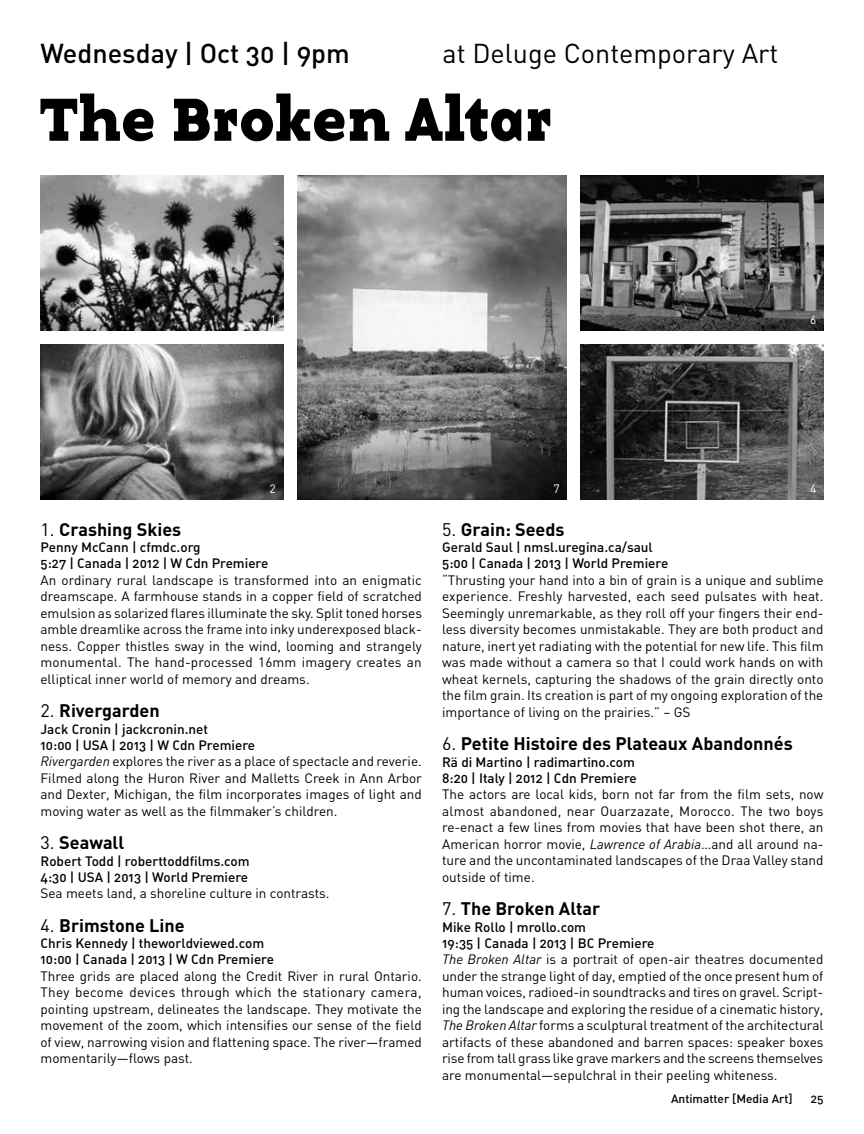
<style>
.page{position:relative;width:864px;height:1134px;background:#fff}
.page>*{position:absolute;margin:0;border:0;box-sizing:border-box;transform-origin:0 0}
.t1{font:63px "Base Twelve Serif B";letter-spacing:-.035em;color:#000}
.t2{font:27px "DIN";color:#000}
.t3{font:27px "DIN Medium Alternate";color:#000}
.t4{font:700 18px "DIN";color:#000}
.t5{font:13.5px/16.5px "DIN";color:#000;text-align:justify}
.t6{font:13.5px/16.5px "DIN Medium Alternate";color:#000}
.t7{font:12px "DIN Medium Alternate";color:#000}
.t8{font:12px "DIN";color:#fff}
.s1{font-weight:400}
.s2{font-style:italic}
</style>
<div class="page">
<img style="left:297px;top:176px;width:270px;height:324px">
<img style="left:40px;top:176px;width:244px;height:155px">
<img style="left:40px;top:344px;width:244px;height:156px">
<img style="left:580px;top:344px;width:244px;height:156px">
<img style="left:580px;top:176px;width:244px;height:155px">
<h2 class="t3" style="left:40px;top:36px;width:311px">Wednesday | Oct 30 | 9pm</h2>
<h2 class="t2" style="left:443px;top:36px;width:338px">at Deluge Contemporary Art</h2>
<h1 class="t1" style="left:40px;top:75px;width:516px">The Broken Altar</h1>
<p class="t8" style="left:270px;top:312px;width:8px">1</p>
<p class="t8" style="left:270px;top:481px;width:8px">2</p>
<p class="t8" style="left:554px;top:481px;width:8px">7</p>
<p class="t8" style="left:810px;top:312px;width:8px">6</p>
<p class="t8" style="left:810px;top:481px;width:8px">4</p>
<h3 class="t4" style="left:40px;top:517px;width:142px"><span class="s1">1.</span> Crashing Skies</h3>
<p class="t6" style="left:40px;top:538px;width:229px">Penny McCann | cfmdc.org<br>5:27 | Canada | 2012 | W Cdn Premiere</p>
<p class="t5" style="left:40px;top:572px;width:383px">An ordinary rural landscape is transformed into an enigmatic dreamscape. A farmhouse stands in a copper field of scratched emulsion as solarized flares illuminate the sky. Split toned horses amble dreamlike across the frame into inky underexposed black&shy;ness. Copper thistles sway in the wind, looming and strangely monumental. The hand-processed 16mm imagery creates an elliptical inner world of memory and dreams.</p>
<h3 class="t4" style="left:40px;top:699px;width:121px"><span class="s1">2.</span> Rivergarden</h3>
<p class="t6" style="left:40px;top:720px;width:216px">Jack Cronin | jackcronin.net<br>10:00 | USA | 2013 | W Cdn Premiere</p>
<p class="t5" style="left:40px;top:753px;width:383px"><span class="s2">Rivergarden</span> explores the river as a place of spectacle and reverie.<br>Filmed along the Huron River and Malletts Creek in Ann Arbor and Dexter, Michigan, the film incorporates images of light and moving water as well as the filmmaker’s children.</p>
<h3 class="t4" style="left:40px;top:831px;width:85px"><span class="s1">3.</span> Seawall</h3>
<p class="t6" style="left:40px;top:852px;width:211px">Robert Todd | roberttoddfilms.com<br>4:30 | USA | 2013 | World Premiere</p>
<p class="t5" style="left:40px;top:885px;width:291px">Sea meets land, a shoreline culture in contrasts.</p>
<h3 class="t4" style="left:40px;top:913px;width:146px"><span class="s1">4.</span> Brimstone Line</h3>
<p class="t6" style="left:40px;top:934px;width:235px">Chris Kennedy | theworldviewed.com<br>10:00 | Canada | 2013 | W Cdn Premiere</p>
<p class="t5" style="left:40px;top:968px;width:383px">Three grids are placed along the Credit River in rural Ontario.<br>They become devices through which the stationary camera, pointing upstream, delineates the landscape. They motivate the movement of the zoom, which intensifies our sense of the field of view, narrowing vision and flattening space. The river—framed momentarily—flows past.</p>
<h3 class="t4" style="left:442px;top:517px;width:124px"><span class="s1">5.</span> Grain: Seeds</h3>
<p class="t6" style="left:442px;top:538px;width:228px">Gerald Saul | nmsl.uregina.ca/saul<br>5:00 | Canada | 2013 | World Premiere</p>
<p class="t5" style="left:442px;top:572px;width:383px">“Thrusting your hand into a bin of grain is a unique and sublime experience. Freshly harvested, each seed pulsates with heat.<br>Seemingly unremarkable, as they roll off your fingers their end&shy;less diversity becomes unmistakable. They are both product and nature, inert yet radiating with the potential for new life. This film was made without a camera so that I could work hands on with wheat kernels, capturing the shadows of the grain directly onto the film grain. Its creation is part of my ongoing exploration of the importance of living on the prairies.” – GS</p>
<h3 class="t4" style="left:442px;top:732px;width:352px"><span class="s1">6.</span> Petite Histoire des Plateaux Abandonnés</h3>
<p class="t6" style="left:442px;top:753px;width:196px">Rä di Martino | radimartino.com<br>8:20 | Italy | 2012 | Cdn Premiere</p>
<p class="t5" style="left:442px;top:786px;width:383px">The actors are local kids, born not far from the film sets, now almost abandoned, near Ouarzazate, Morocco. The two boys re-enact a few lines from movies that have been shot there, an American horror movie, <span class="s2">Lawrence of Arabia</span>…and all around na&shy;ture and the uncontaminated landscapes of the Draa Valley stand outside of time.</p>
<h3 class="t4" style="left:442px;top:897px;width:160px"><span class="s1">7.</span> The Broken Altar</h3>
<p class="t6" style="left:442px;top:918px;width:214px">Mike Rollo | mrollo.com<br>19:35 | Canada | 2013 | BC Premiere</p>
<p class="t5" style="left:442px;top:951px;width:383px"><span class="s2">The Broken Altar</span> is a portrait of open-air theatres documented under the strange light of day, emptied of the once present hum of human voices, radioed-in soundtracks and tires on gravel. Script&shy;ing the landscape and exploring the residue of a cinematic history, <span class="s2">The Broken Altar</span> forms a sculptural treatment of the architectural artifacts of these abandoned and barren spaces: speaker boxes rise from tall grass like grave markers and the screens themselves are monumental—sepulchral in their peeling whiteness.</p>
<p class="t7" style="left:671px;top:1091px;width:123px">Antimatter [Media Art]</p>
<p class="t7" style="left:811px;top:1091px;width:14px">25</p>
</div>
